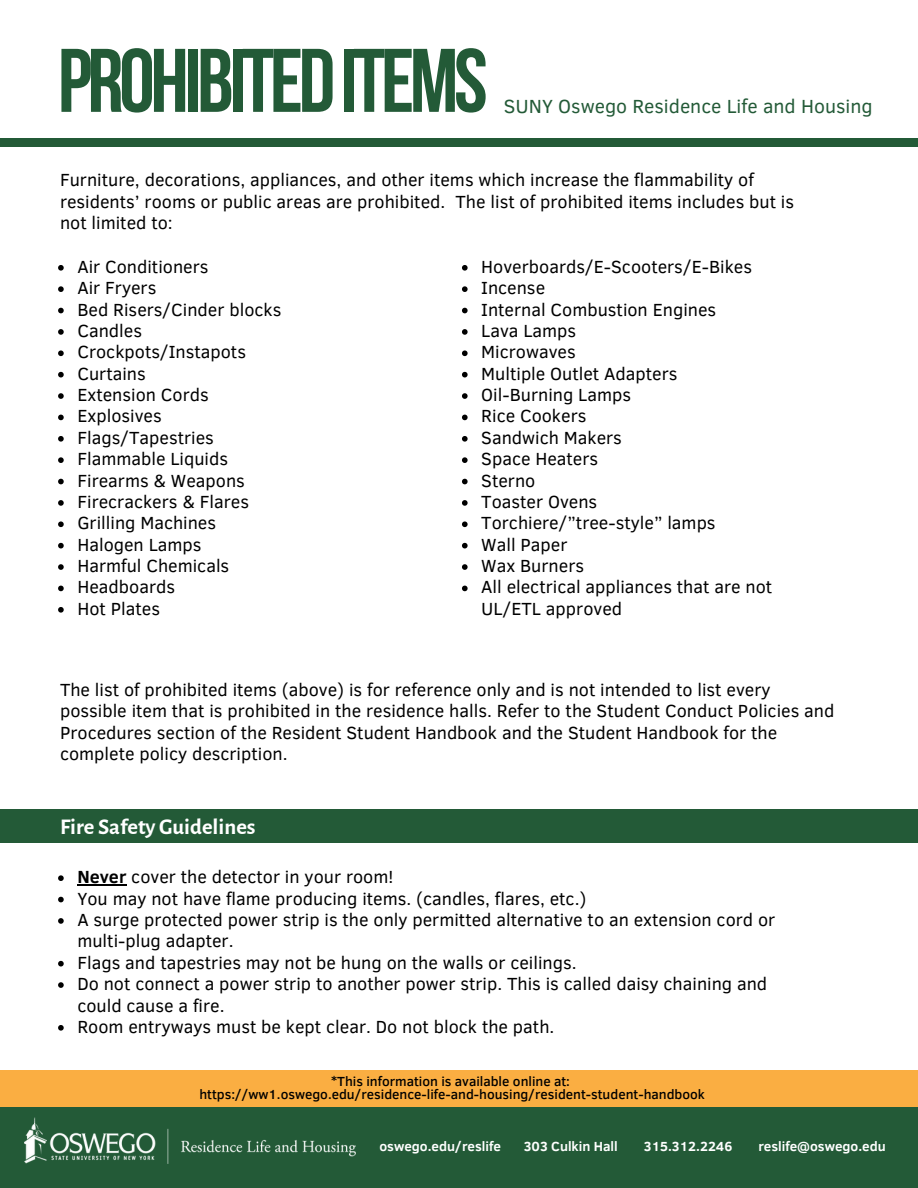
<style>
.page{position:relative;width:918px;height:1188px;background:#fff}
.page>*{position:absolute;margin:0;border:0;box-sizing:border-box;transform-origin:0 0}
.t1{font:90px "Bebas Neue Cyrillic";letter-spacing:-.05em;color:#235a37}
.t2{font:700 22.5px "Alegreya Sans";color:#fff}
.t3{font:19.5px "Clear Sans";color:#235a37}
.t4{font:18px/21.3px "Clear Sans";color:#000}
.t5{font:500 13.5px "Clear Sans";color:#000}
.t6{font:700 13.5px "Clear Sans";color:#fff}
.s1{font-weight:700}
</style>
<div class="page">
<div style="left:0;top:810px;width:918px;height:33px;background:#235a37"></div>
<div style="left:0;top:1106px;width:918px;height:82px;background:#235a37"></div>
<div style="left:0;top:139px;width:918px;height:8px;background:#235a37"></div>
<div style="left:0;top:1070px;width:918px;height:36px;background:#faae42"></div>
<img style="left:25px;top:1117px;width:331px;height:46px">
<svg style="left:58px;top:875px;width:6px;height:6px"></svg>
<hr style="left:77px;top:884px;width:49px;height:2px;background:#000">
<svg style="left:58px;top:897px;width:6px;height:5px"></svg>
<svg style="left:58px;top:918px;width:6px;height:6px"></svg>
<svg style="left:58px;top:961px;width:6px;height:6px"></svg>
<svg style="left:58px;top:982px;width:6px;height:6px"></svg>
<svg style="left:58px;top:1025px;width:6px;height:6px"></svg>
<svg style="left:58px;top:265px;width:6px;height:6px"></svg>
<svg style="left:58px;top:286px;width:6px;height:6px"></svg>
<svg style="left:58px;top:308px;width:6px;height:5px"></svg>
<svg style="left:58px;top:329px;width:6px;height:6px"></svg>
<svg style="left:58px;top:350px;width:6px;height:6px"></svg>
<svg style="left:58px;top:372px;width:6px;height:5px"></svg>
<svg style="left:58px;top:393px;width:6px;height:6px"></svg>
<svg style="left:58px;top:415px;width:6px;height:5px"></svg>
<svg style="left:58px;top:436px;width:6px;height:6px"></svg>
<svg style="left:58px;top:457px;width:6px;height:6px"></svg>
<svg style="left:58px;top:479px;width:6px;height:5px"></svg>
<svg style="left:58px;top:500px;width:6px;height:6px"></svg>
<svg style="left:58px;top:521px;width:6px;height:6px"></svg>
<svg style="left:58px;top:543px;width:6px;height:5px"></svg>
<svg style="left:58px;top:564px;width:6px;height:6px"></svg>
<svg style="left:58px;top:586px;width:6px;height:5px"></svg>
<svg style="left:58px;top:607px;width:6px;height:6px"></svg>
<svg style="left:462px;top:265px;width:6px;height:6px"></svg>
<svg style="left:462px;top:286px;width:6px;height:6px"></svg>
<svg style="left:462px;top:308px;width:6px;height:5px"></svg>
<svg style="left:462px;top:329px;width:6px;height:6px"></svg>
<svg style="left:462px;top:350px;width:6px;height:6px"></svg>
<svg style="left:462px;top:372px;width:6px;height:5px"></svg>
<svg style="left:462px;top:393px;width:6px;height:6px"></svg>
<svg style="left:462px;top:415px;width:6px;height:5px"></svg>
<svg style="left:462px;top:436px;width:6px;height:6px"></svg>
<svg style="left:462px;top:457px;width:6px;height:6px"></svg>
<svg style="left:462px;top:479px;width:6px;height:5px"></svg>
<svg style="left:462px;top:500px;width:6px;height:6px"></svg>
<svg style="left:462px;top:521px;width:6px;height:6px"></svg>
<svg style="left:462px;top:543px;width:6px;height:5px"></svg>
<svg style="left:462px;top:564px;width:6px;height:6px"></svg>
<svg style="left:462px;top:586px;width:6px;height:5px"></svg>
<h3 class="t1" style="left:58px;top:44px;width:431px">PROHIBITEDITEMS</h3>
<h3 class="t3" style="left:504px;top:92px;width:370px">SUNY Oswego Residence Life and Housing</h3>
<p class="t4" style="left:60px;top:169px;width:736px">Furniture, decorations, appliances, and other items which increase the flammability of residents’ rooms or public areas are prohibited. The list of prohibited items includes but is not limited to:</p>
<p class="t4" style="left:77px;top:255px;width:133px">Air Conditioners</p>
<p class="t4" style="left:77px;top:276px;width:81px">Air Fryers</p>
<p class="t4" style="left:77px;top:298px;width:206px">Bed Risers/Cinder blocks</p>
<p class="t4" style="left:77px;top:319px;width:66px">Candles</p>
<p class="t4" style="left:77px;top:340px;width:170px">Crockpots/Instapots</p>
<p class="t4" style="left:77px;top:362px;width:70px">Curtains</p>
<p class="t4" style="left:77px;top:383px;width:133px">Extension Cords</p>
<p class="t4" style="left:77px;top:405px;width:86px">Explosives</p>
<p class="t4" style="left:77px;top:426px;width:138px">Flags/Tapestries</p>
<p class="t4" style="left:77px;top:447px;width:152px">Flammable Liquids</p>
<p class="t4" style="left:77px;top:469px;width:169px">Firearms &amp; Weapons</p>
<p class="t4" style="left:77px;top:490px;width:173px">Firecrackers &amp; Flares</p>
<p class="t4" style="left:77px;top:511px;width:140px">Grilling Machines</p>
<p class="t4" style="left:77px;top:533px;width:126px">Halogen Lamps</p>
<p class="t4" style="left:77px;top:554px;width:153px">Harmful Chemicals</p>
<p class="t4" style="left:77px;top:576px;width:99px">Headboards</p>
<p class="t4" style="left:77px;top:597px;width:84px">Hot Plates</p>
<p class="t4" style="left:481px;top:255px;width:272px">Hoverboards/E-Scooters/E-Bikes</p>
<p class="t4" style="left:481px;top:276px;width:65px">Incense</p>
<p class="t4" style="left:481px;top:298px;width:236px">Internal Combustion Engines</p>
<p class="t4" style="left:481px;top:319px;width:96px">Lava Lamps</p>
<p class="t4" style="left:481px;top:340px;width:96px">Microwaves</p>
<p class="t4" style="left:481px;top:362px;width:198px">Multiple Outlet Adapters</p>
<p class="t4" style="left:481px;top:383px;width:151px">Oil-Burning Lamps</p>
<h3 class="t4" style="left:481px;top:405px;width:107px">Rice Cookers</h3>
<h2 class="t4" style="left:481px;top:426px;width:142px">Sandwich Makers</h2>
<p class="t4" style="left:481px;top:447px;width:118px">Space Heaters</p>
<p class="t4" style="left:481px;top:469px;width:56px">Sterno</p>
<p class="t4" style="left:481px;top:490px;width:117px">Toaster Ovens</p>
<p class="t4" style="left:481px;top:511px;width:236px">Torchiere/”tree-style” lamps</p>
<p class="t4" style="left:481px;top:533px;width:88px">Wall Paper</p>
<p class="t4" style="left:481px;top:554px;width:104px">Wax Burners</p>
<p class="t4" style="left:481px;top:576px;width:292px">All electrical appliances that are not<br>UL/ETL approved</p>
<p class="t4" style="left:60px;top:678px;width:776px">The list of prohibited items (above) is for reference only and is not intended to list every possible item that is prohibited in the residence halls. Refer to the Student Conduct Policies and Procedures section of the Resident Student Handbook and the Student Handbook for the complete policy description.</p>
<p class="t2" style="left:60px;top:816px;width:197px">Fire Safety Guidelines</p>
<p class="t4" style="left:77px;top:865px;width:317px"><span class="s1">Never</span> cover the detector in your room!</p>
<p class="t4" style="left:77px;top:887px;width:511px">You may not have flame producing items. (candles, flares, etc.)</p>
<p class="t4" style="left:77px;top:908px;width:699px">A surge protected power strip is the only permitted alternative to an extension cord or multi-plug adapter.</p>
<p class="t4" style="left:77px;top:951px;width:501px">Flags and tapestries may not be hung on the walls or ceilings.</p>
<p class="t4" style="left:77px;top:972px;width:691px">Do not connect a power strip to another power strip. This is called daisy chaining and could cause a fire.</p>
<p class="t4" style="left:77px;top:1015px;width:478px">Room entryways must be kept clear. Do not block the path.</p>
<p class="t5" style="left:331px;top:1071px;width:241px">*This information is available online at:</p>
<p class="t5" style="left:199px;top:1085px;width:507px">https://ww1.oswego.edu/residence-life-and-housing/resident-student-handbook</p>
<p class="t6" style="left:379px;top:1137px;width:123px">oswego.edu/reslife</p>
<p class="t6" style="left:524px;top:1137px;width:96px">303 Culkin Hall</p>
<p class="t6" style="left:644px;top:1137px;width:90px">315.312.2246</p>
<p class="t6" style="left:758px;top:1137px;width:129px">reslife@oswego.edu</p>
</div>
